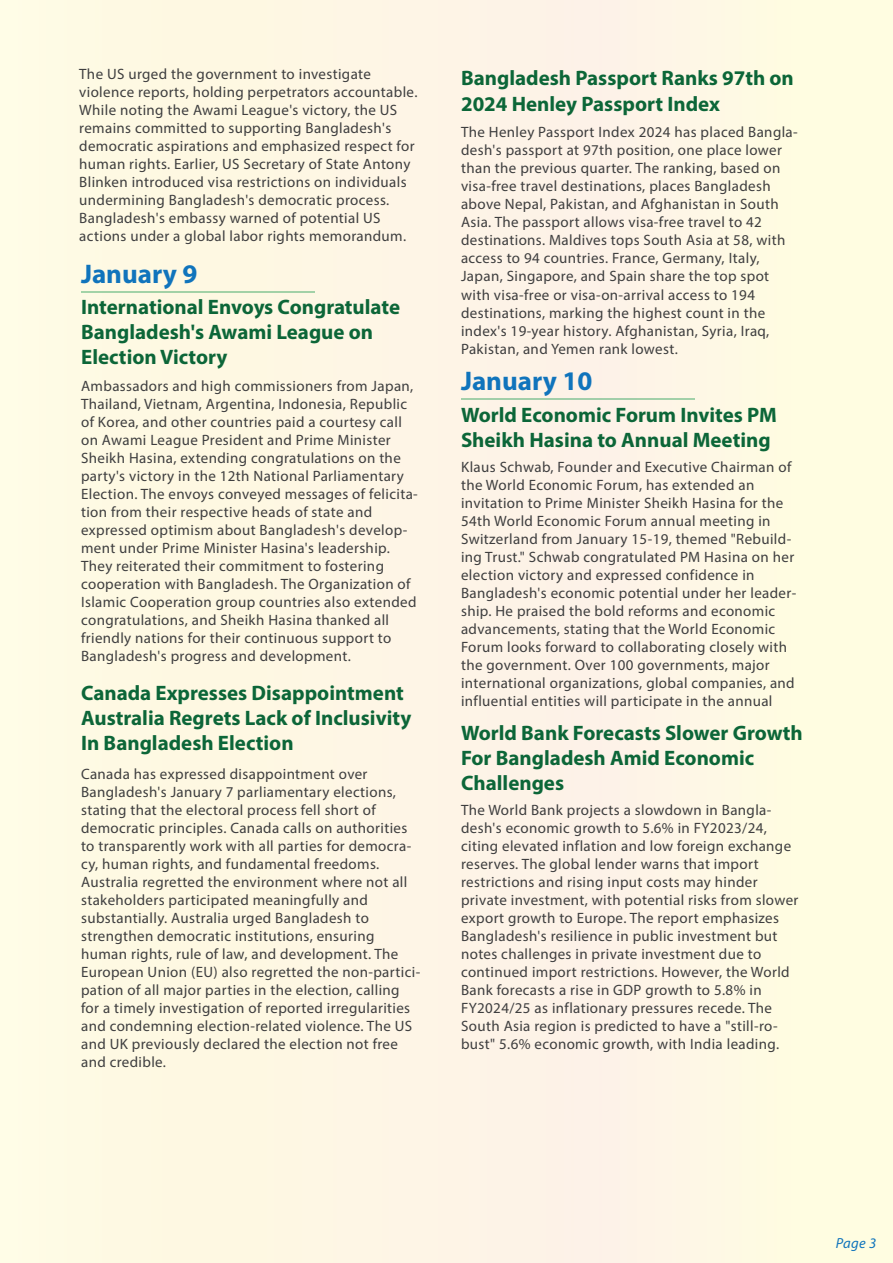
<style>
.page{position:relative;width:893px;height:1263px;background:#fff}
.page>*{position:absolute;margin:0;border:0;box-sizing:border-box;transform-origin:0 0}
.t1{font:700 27px "Myriad Pro";color:#1074bc}
.t2{font:700 21px/25.2px "Myriad Pro";color:#0c6638}
.t3{font:15px/18px "Myriad Pro";letter-spacing:.025em;color:#3e3e3f}
.t4{font:italic 14.7px "Myriad Pro";color:#1074bc}
</style>
<div class="page">
<div style="left:0;top:1px;width:892px;height:1262px;background:#fef8e5"></div>
<hr style="left:461px;top:399px;width:233px;height:1px;background:#0d9344">
<hr style="left:81px;top:291px;width:233px;height:1px;background:#0d9344">
<p class="t3" style="left:79px;top:65px;width:340px">The US urged the government to investigate violence reports, holding perpetrators accountable.<br>While noting the Awami League's victory, the US remains committed to supporting Bangladesh's democratic aspirations and emphasized respect for human rights. Earlier, US Secretary of State Antony Blinken introduced visa restrictions on individuals undermining Bangladesh's democratic process.<br>Bangladesh's embassy warned of potential US actions under a global labor rights memorandum.</p>
<h1 class="t1" style="left:81px;top:256px;width:118px">January 9</h1>
<h2 class="t2" style="left:81px;top:294px;width:321px">International Envoys Congratulate<br>Bangladesh's Awami League on<br>Election Victory</h2>
<p class="t3" style="left:81px;top:377px;width:338px">Ambassadors and high commissioners from Japan, Thailand, Vietnam, Argentina, Indonesia, Republic of Korea, and other countries paid a courtesy call on Awami League President and Prime Minister Sheikh Hasina, extending congratulations on the party's victory in the 12th National Parliamentary Election. The envoys conveyed messages of felicita&shy;tion from their respective heads of state and expressed optimism about Bangladesh's develop&shy;ment under Prime Minister Hasina's leadership.<br>They reiterated their commitment to fostering cooperation with Bangladesh. The Organization of Islamic Cooperation group countries also extended congratulations, and Sheikh Hasina thanked all friendly nations for their continuous support to Bangladesh's progress and development.</p>
<h2 class="t2" style="left:81px;top:680px;width:332px">Canada Expresses Disappointment<br>Australia Regrets Lack of Inclusivity<br>In Bangladesh Election</h2>
<p class="t3" style="left:81px;top:764px;width:341px">Canada has expressed disappointment over Bangladesh's January 7 parliamentary elections, stating that the electoral process fell short of democratic principles. Canada calls on authorities to transparently work with all parties for democra&shy;cy, human rights, and fundamental freedoms.<br>Australia regretted the environment where not all stakeholders participated meaningfully and substantially. Australia urged Bangladesh to strengthen democratic institutions, ensuring human rights, rule of law, and development. The European Union (EU) also regretted the non-partici&shy;pation of all major parties in the election, calling for a timely investigation of reported irregularities and condemning election-related violence. The US and UK previously declared the election not free and credible.</p>
<h2 class="t2" style="left:461px;top:65px;width:334px">Bangladesh Passport Ranks 97th on<br>2024 Henley Passport Index</h2>
<p class="t3" style="left:461px;top:123px;width:338px">The Henley Passport Index 2024 has placed Bangla&shy;desh's passport at 97th position, one place lower than the previous quarter. The ranking, based on visa-free travel destinations, places Bangladesh above Nepal, Pakistan, and Afghanistan in South Asia. The passport allows visa-free travel to 42 destinations. Maldives tops South Asia at 58, with access to 94 countries. France, Germany, Italy, Japan, Singapore, and Spain share the top spot with visa-free or visa-on-arrival access to 194 destinations, marking the highest count in the index's 19-year history. Afghanistan, Syria, Iraq, Pakistan, and Yemen rank lowest.</p>
<h1 class="t1" style="left:461px;top:364px;width:133px">January 10</h1>
<h2 class="t2" style="left:461px;top:401px;width:317px">World Economic Forum Invites PM<br>Sheikh Hasina to Annual Meeting</h2>
<p class="t3" style="left:461px;top:457px;width:337px">Klaus Schwab, Founder and Executive Chairman of the World Economic Forum, has extended an invitation to Prime Minister Sheikh Hasina for the 54th World Economic Forum annual meeting in Switzerland from January 15-19, themed "Rebuild&shy;ing Trust." Schwab congratulated PM Hasina on her election victory and expressed confidence in Bangladesh's economic potential under her leader&shy;ship. He praised the bold reforms and economic advancements, stating that the World Economic Forum looks forward to collaborating closely with the government. Over 100 governments, major international organizations, global companies, and influential entities will participate in the annual</p>
<h2 class="t2" style="left:461px;top:720px;width:343px">World Bank Forecasts Slower Growth<br>For Bangladesh Amid Economic<br>Challenges</h2>
<p class="t3" style="left:461px;top:800px;width:339px">The World Bank projects a slowdown in Bangla&shy;desh's economic growth to 5.6% in FY2023/24, citing elevated inflation and low foreign exchange reserves. The global lender warns that import restrictions and rising input costs may hinder private investment, with potential risks from slower export growth to Europe. The report emphasizes Bangladesh's resilience in public investment but notes challenges in private investment due to continued import restrictions. However, the World Bank forecasts a rise in GDP growth to 5.8% in FY2024/25 as inflationary pressures recede. The South Asia region is predicted to have a "still-ro&shy;bust" 5.6% economic growth, with India leading.</p>
<p class="t4" style="left:836px;top:1234px;width:42px">Page 3</p>
</div>
